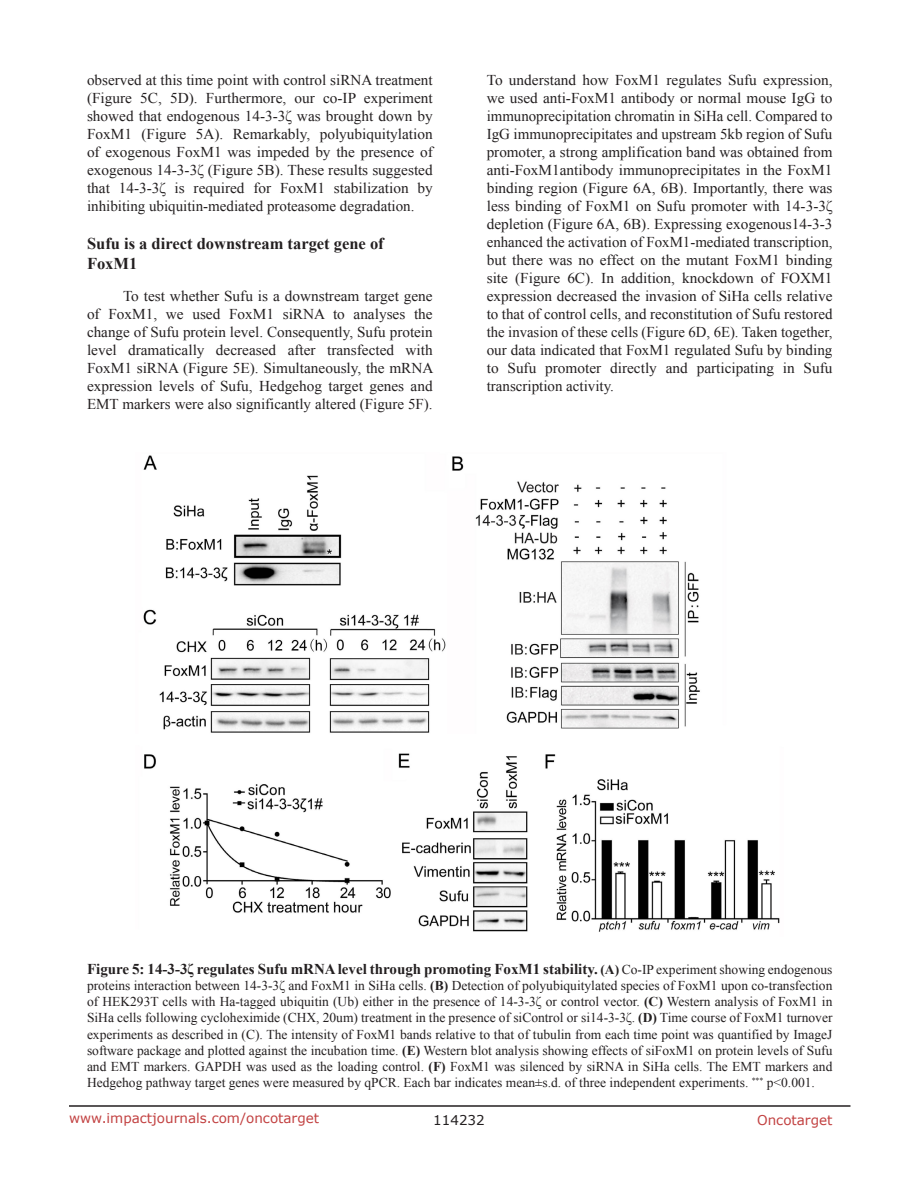
<style>
.page{position:relative;width:918px;height:1188px;background:#fff}
.page>*{position:absolute;margin:0;border:0;box-sizing:border-box;transform-origin:0 0}
.SubHeading{font:700 16.5px/19.8px "Times New Roman";color:#231f20}
.BodyText{font:15px/18px "Times New Roman";color:#231f20;text-align:justify}
.figuretext{font:700 15px "Times New Roman";color:#231f20}
.figuretext-2{font:13.5px/16.2px "Times New Roman";color:#231f20;text-align:justify}
.t1{font:13.5px "Verdana";color:#c24141}
.t2{font:13.5px "Verdana";color:#231f20}
.s1{font-size:13.5px}
.s2{font-weight:400;font-size:13.5px}
.s3{font-weight:700}
</style>
<div class="page">
<hr style="left:69px;top:1105px;width:781px;height:2px;background:#231f20">
<img style="left:143px;top:455px;width:637px;height:477px">
<p class="BodyText" style="left:87px;top:71px;width:347px">observed at this time point with control siRNA treatment (Figure 5C, 5D). Furthermore, our co-IP experiment showed that endogenous 14-3-3ζ was brought down by FoxM1 (Figure 5A). Remarkably, polyubiquitylation of exogenous FoxM1 was impeded by the presence of exogenous 14-3-3ζ (Figure 5B). These results suggested that 14-3-3ζ is required for FoxM1 stabilization by inhibiting ubiquitin-mediated proteasome degradation.</p>
<p class="SubHeading" style="left:87px;top:233px;width:298px">Sufu is a direct downstream target gene of<br>FoxM1</p>
<p class="BodyText" style="left:87px;top:286px;width:348px;text-indent:36px">To test whether Sufu is a downstream target gene of FoxM1, we used FoxM1 siRNA to analyses the change of Sufu protein level. Consequently, Sufu protein level dramatically decreased after transfected with FoxM1 siRNA (Figure 5E). Simultaneously, the mRNA expression levels of Sufu, Hedgehog target genes and EMT markers were also significantly altered (Figure 5F).</p>
<p class="BodyText" style="left:487px;top:71px;width:347px">To understand how FoxM1 regulates Sufu expression, we used anti-FoxM1 antibody or normal mouse IgG to immunoprecipitation chromatin in SiHa cell. Compared to IgG immunoprecipitates and upstream 5kb region of Sufu promoter, a strong amplification band was obtained from anti-FoxM1antibody immunoprecipitates in the FoxM1 binding region (Figure 6A, 6B). Importantly, there was less binding of FoxM1 on Sufu promoter with 14-3-3ζ depletion (Figure 6A, 6B). Expressing exogenous14-3-3 enhanced the activation of FoxM1-mediated transcription, but there was no effect on the mutant FoxM1 binding site (Figure 6C). In addition, knockdown of FOXM1 expression decreased the invasion of SiHa cells relative to that of control cells, and reconstitution of Sufu restored the invasion of these cells (Figure 6D, 6E). Taken together, our data indicated that FoxM1 regulated Sufu by binding to Sufu promoter directly and participating in Sufu transcription activity.</p>
<p class="figuretext" style="left:87px;top:958px;width:747px">Figure 5: 14-3-3ζ regulates Sufu mRNA level through promoting FoxM1 stability. <span class="s1">(A)</span> <span class="s2">Co-IP experiment showing endogenous</span></p>
<p class="figuretext-2" style="left:87px;top:977px;width:747px">proteins interaction between 14-3-3ζ and FoxM1 in SiHa cells. <span class="s3">(B)</span> Detection of polyubiquitylated species of FoxM1 upon co-transfection of HEK293T cells with Ha-tagged ubiquitin (Ub) either in the presence of 14-3-3ζ or control vector. <span class="s3">(C)</span> Western analysis of FoxM1 in SiHa cells following cycloheximide (CHX, 20um) treatment in the presence of siControl or si14-3-3ζ. <span class="s3">(D)</span> Time course of FoxM1 turnover experiments as described in (C). The intensity of FoxM1 bands relative to that of tubulin from each time point was quantified by ImageJ software package and plotted against the incubation time. <span class="s3">(E)</span> Western blot analysis showing effects of siFoxM1 on protein levels of Sufu and EMT markers. GAPDH was used as the loading control. <span class="s3">(F)</span> FoxM1 was silenced by siRNA in SiHa cells. The EMT markers and Hedgehog pathway target genes were measured by qPCR. Each bar indicates mean±s.d. of three independent experiments. <sup>***</sup> p&lt;0.001.</p>
<p class="t1" style="left:69px;top:1109px;width:252px">www.impactjournals.com/oncotarget</p>
<p class="t2" style="left:433px;top:1111px;width:53px">114232</p>
<p class="t1" style="left:757px;top:1111px;width:77px">Oncotarget</p>
</div>
